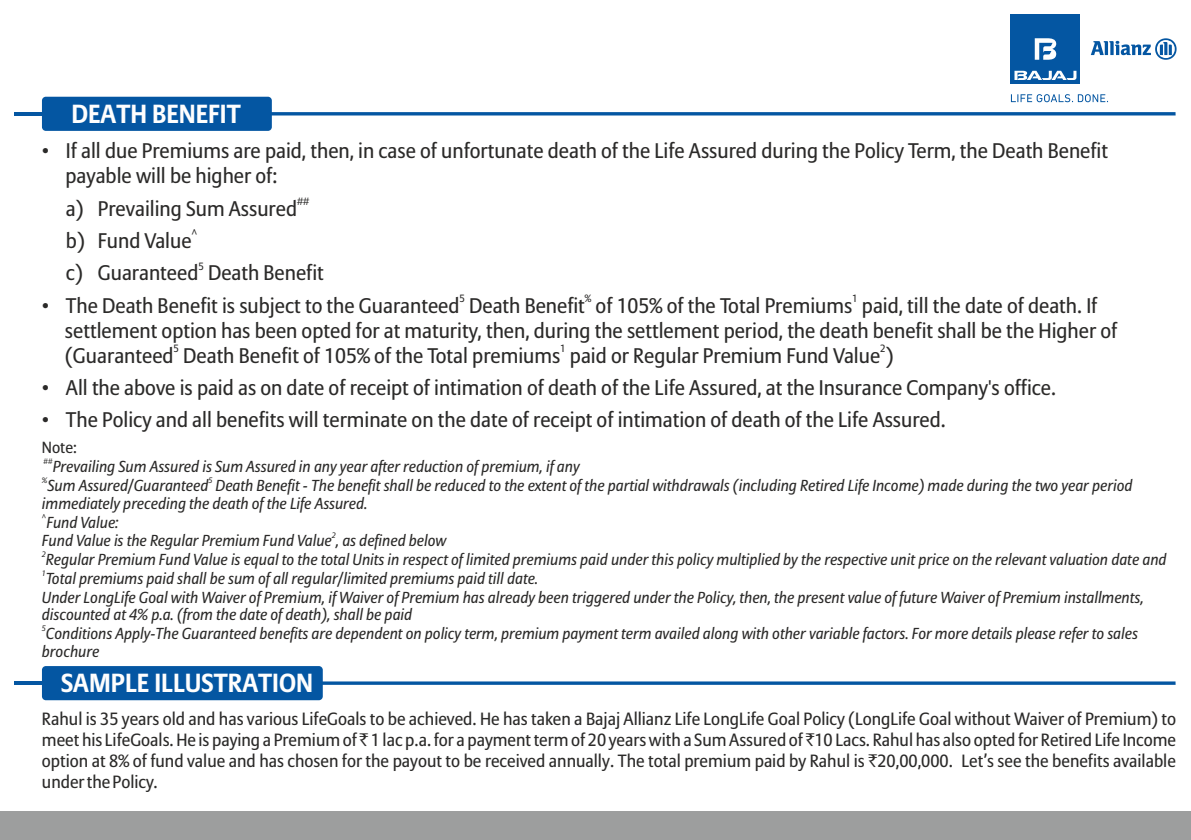
<style>
.page{position:relative;width:1191px;height:840px;background:#fff}
.page>*{position:absolute;margin:0;border:0;box-sizing:border-box;transform-origin:0 0}
.t1{font:700 26px "Allianz Sans";color:#fefefe}
.t2{font:21px/24.8px "Allianz Sans";color:#2b2a29}
.t3{font:17.6px/21px "Allianz Sans";color:#2b2a29;text-align:justify}
.t4{font:16px "Allianz Sans";color:#2b2a29}
.t5{font:italic 15.8px/17.8px "Allianz Sans";color:#2b2a29}
.t6{font:10.4px "Allianz Sans";color:#2b2a29}
.t7{font:italic 8px "Allianz Sans";color:#2b2a29}
.s1{font-family:"Arial"}
.s2{font-family:"Rupee Foradian"}
</style>
<div class="page">
<svg style="left:1011px;top:94px;width:97px;height:8px"></svg>
<svg style="left:1090px;top:38px;width:86px;height:22px"></svg>
<div style="left:1011px;top:14px;width:69px;height:70px;background:#0456a2"></div>
<svg style="left:1014px;top:71px;width:62px;height:9px"></svg>
<svg style="left:1034px;top:38px;width:22px;height:22px"></svg>
<div style="left:0;top:811px;width:1191px;height:28px;background:#9d9e9e"></div>
<hr style="left:294px;top:681px;width:881px;height:3px;background:#0456a2">
<div style="left:42px;top:665px;width:281px;height:34px;background:#0456a2;border-radius:4px"></div>
<hr style="left:14px;top:681px;width:28px;height:3px;background:#0456a2">
<hr style="left:264px;top:112px;width:911px;height:3px;background:#0456a2">
<div style="left:42px;top:97px;width:230px;height:34px;background:#0456a2;border-radius:4px"></div>
<hr style="left:14px;top:112px;width:28px;height:3px;background:#0456a2">
<h1 class="t1" style="left:71px;top:102px;width:171px">DEATH BENEFIT</h1>
<h2 class="t2" style="left:65px;top:139px;width:1044px;text-indent:-23px"><span class="s1">•</span> If all due Premiums are paid, then, in case of unfortunate death of the Life Assured during the Policy Term, the Death Benefit payable will be higher of:</h2>
<p class="t6" style="left:297px;top:196px;width:14px">##</p>
<h2 class="t2" style="left:66px;top:197px;width:233px">a) Prevailing Sum Assured</h2>
<p class="t6" style="left:192px;top:229px;width:7px">^</p>
<h2 class="t2" style="left:66px;top:229px;width:127px">b) Fund Value</h2>
<p class="t6" style="left:198px;top:261px;width:7px">5</p>
<h2 class="t2" style="left:66px;top:261px;width:259px">c) Guaranteed Death Benefit</h2>
<p class="t6" style="left:459px;top:293px;width:7px">5</p>
<p class="t6" style="left:585px;top:293px;width:8px">%</p>
<p class="t6" style="left:852px;top:293px;width:7px">1</p>
<p class="t2" style="left:65px;top:294px;width:1053px;text-indent:-23px"><span class="s1">•</span> The Death Benefit is subject to the Guaranteed Death Benefit of 105% of the Total Premiums paid, till the date of death. If settlement option has been opted for at maturity, then, during the settlement period, the death benefit shall be the Higher of</p>
<p class="t6" style="left:174px;top:343px;width:7px">5</p>
<p class="t6" style="left:560px;top:343px;width:7px">1</p>
<p class="t6" style="left:880px;top:343px;width:7px">2</p>
<h2 class="t2" style="left:65px;top:343px;width:830px">(Guaranteed Death Benefit of 105% of the Total premiums paid or Regular Premium Fund Value )</h2>
<h2 class="t2" style="left:42px;top:376px;width:1015px"><span class="s1">•</span> All the above is paid as on date of receipt of intimation of death of the Life Assured, at the Insurance Company's office.</h2>
<h2 class="t2" style="left:42px;top:408px;width:905px"><span class="s1">•</span> The Policy and all benefits will terminate on the date of receipt of intimation of death of the Life Assured.</h2>
<p class="t4" style="left:42px;top:440px;width:36px">Note:</p>
<p class="t7" style="left:44px;top:458px;width:11px">##</p>
<p class="t5" style="left:53px;top:459px;width:528px">Prevailing Sum Assured is Sum Assured in any year after reduction of premium, if any</p>
<p class="t7" style="left:42px;top:476px;width:7px">%</p>
<p class="t7" style="left:208px;top:476px;width:6px">5</p>
<p class="t5" style="left:42px;top:477px;width:1092px;text-indent:6px">Sum Assured/Guaranteed Death Benefit - The benefit shall be reduced to the extent of the partial withdrawals (including Retired Life Income) made during the two year period immediately preceding the death of the Life Assured.</p>
<p class="t7" style="left:42px;top:513px;width:6px">^</p>
<p class="t5" style="left:46px;top:514px;width:74px">Fund Value:</p>
<p class="t7" style="left:332px;top:532px;width:6px">2</p>
<p class="t5" style="left:42px;top:533px;width:406px">Fund Value is the Regular Premium Fund Value , as defined below</p>
<p class="t7" style="left:42px;top:550px;width:6px">2</p>
<p class="t5" style="left:46px;top:551px;width:1122px">Regular Premium Fund Value is equal to the total Units in respect of limited premiums paid under this policy multiplied by the respective unit price on the relevant valuation date and</p>
<p class="t7" style="left:42px;top:569px;width:6px">1</p>
<p class="t5" style="left:42px;top:570px;width:1103px">Total premiums paid shall be sum of all regular/limited premiums paid till date.<br>Under LongLife Goal with Waiver of Premium, if Waiver of Premium has already been triggered under the Policy, then, the present value of future Waiver of Premium installments, discounted at 4% p.a. (from the date of death), shall be paid</p>
<p class="t7" style="left:42px;top:624px;width:6px">5</p>
<p class="t5" style="left:42px;top:625px;width:1097px">Conditions Apply-The Guaranteed benefits are dependent on policy term, premium payment term availed along with other variable factors. For more details please refer to sales brochure</p>
<h1 class="t1" style="left:61px;top:670px;width:254px">SAMPLE ILLUSTRATION</h1>
<p class="t3" style="left:42px;top:709px;width:1135px">Rahul is 35 years old and has various LifeGoals to be achieved. He has taken a Bajaj Allianz Life LongLife Goal Policy (LongLife Goal without Waiver of Premium) to meet his LifeGoals. He is paying a Premium of <span class="s2">`</span> 1 lac p.a. for a payment term of 20 years with a Sum Assured of <span class="s2">`</span>10 Lacs. Rahul has also opted for Retired Life Income option at 8% of fund value and has chosen for the payout to be received annually. The total premium paid by Rahul is <span class="s2">`</span>20,00,000. Let’s see the benefits available under the Policy.</p>
</div>
